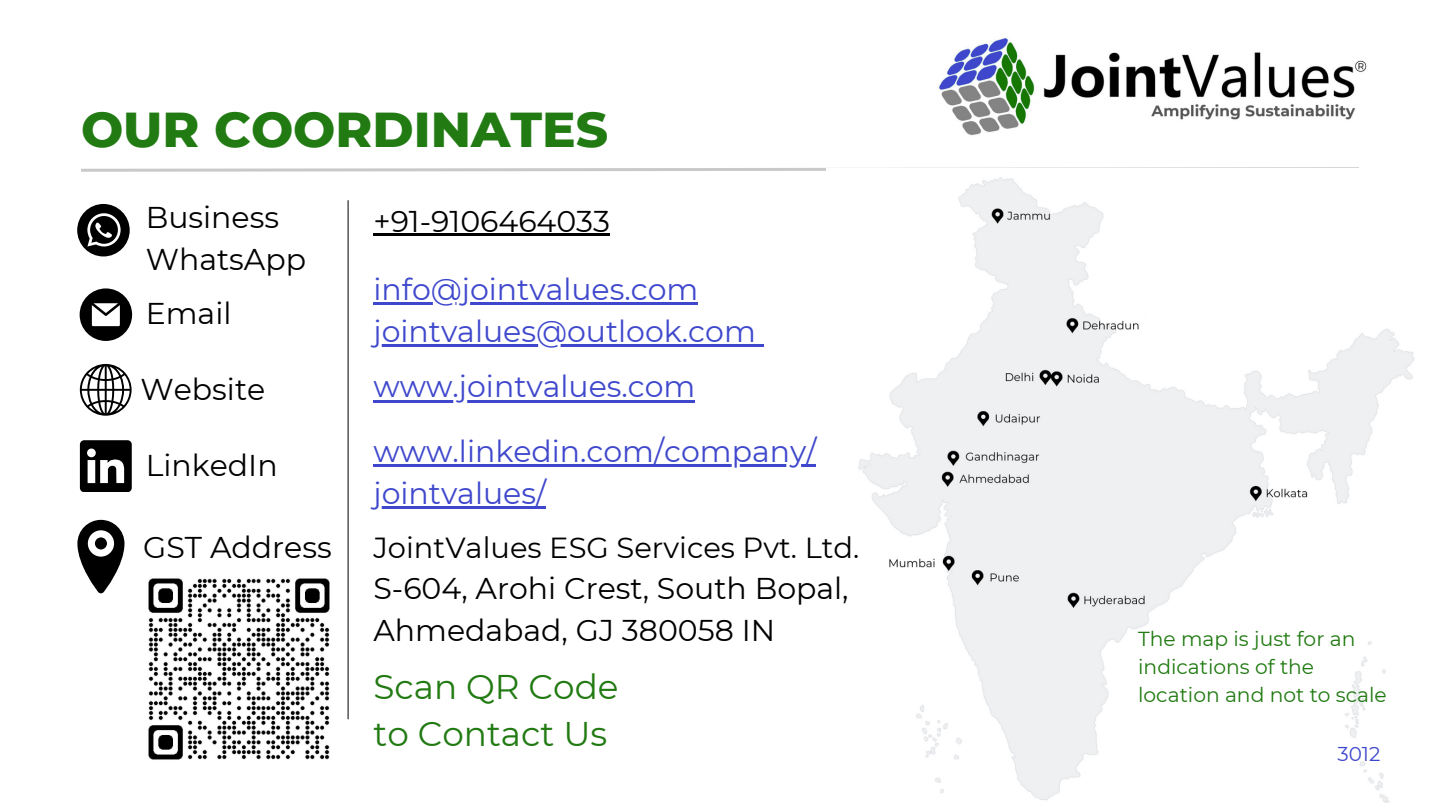
<style>
.page{position:relative;width:1440px;height:810px;background:#fff}
.page>*{position:absolute;margin:0;border:0;box-sizing:border-box;transform-origin:0 0}
.t1{font:800 50px "Montserrat";color:#217a12}
.t2{font:34.3px/47.2px "Montserrat";color:#217a12}
.t3{font:30px/42px "Montserrat";color:#000}
.t4{font:30px "Montserrat";color:#3f48cc}
.t5{font:29px "Montserrat";color:#000}
.t6{font:20.2px/27.8px "Montserrat";color:#217a12}
.t7{font:20px "Montserrat";color:#3f48cc}
</style>
<div class="page">
<svg style="left:81px;top:167px;width:1278px;height:5px"></svg>
<img style="left:938px;top:36px;width:429px;height:100px">
<svg style="left:80px;top:288px;width:52px;height:53px"></svg>
<svg style="left:77px;top:520px;width:47px;height:73px"></svg>
<div style="left:95px;top:537px;width:12px;height:13px;background:#000;border-radius:50%"></div>
<hr style="left:348px;top:200px;width:1px;height:519px;background:#000">
<svg style="left:77px;top:204px;width:53px;height:52px"></svg>
<svg style="left:80px;top:440px;width:52px;height:52px"></svg>
<svg style="left:80px;top:364px;width:52px;height:52px"></svg>
<img style="left:826px;top:169px;width:589px;height:633px">
<hr style="left:373px;top:302px;width:325px;height:3px;background:#3f48cc">
<hr style="left:373px;top:344px;width:383px;height:3px;background:#3f48cc">
<svg style="left:756px;top:344px;width:8px;height:3px"></svg>
<img style="left:148px;top:578px;width:182px;height:182px">
<hr style="left:373px;top:233px;width:237px;height:3px;background:#000">
<hr style="left:373px;top:400px;width:322px;height:3px;background:#3f48cc">
<hr style="left:373px;top:464px;width:443px;height:3px;background:#3f48cc">
<hr style="left:373px;top:506px;width:173px;height:3px;background:#3f48cc">
<h3 class="t1" style="left:81px;top:99px;width:529px">OUR COORDINATES</h3>
<p class="t3" style="left:146px;top:196px;width:162px">Business<br>WhatsApp</p>
<h3 class="t3" style="left:373px;top:200px;width:238px">+91-9106464033</h3>
<p class="t4" style="left:373px;top:271px;width:326px">info@jointvalues.com</p>
<p class="t4" style="left:373px;top:313px;width:384px">jointvalues@outlook.com</p>
<p class="t3" style="left:146px;top:293px;width:87px">Email</p>
<h3 class="t3" style="left:141px;top:368px;width:126px">Website</h3>
<h3 class="t4" style="left:373px;top:368px;width:323px">www.jointvalues.com</h3>
<p class="t3" style="left:146px;top:445px;width:133px">LinkedIn</p>
<p class="t4" style="left:373px;top:433px;width:444px">www.linkedin.com/company/</p>
<h3 class="t4" style="left:373px;top:475px;width:174px">jointvalues/</h3>
<h3 class="t3" style="left:143px;top:526px;width:190px">GST Address</h3>
<h3 class="t5" style="left:373px;top:530px;width:487px">JointValues ESG Services Pvt. Ltd.</h3>
<h3 class="t3" style="left:373px;top:568px;width:477px">S-604, Arohi Crest, South Bopal,<br>Ahmedabad, GJ 380058 IN</h3>
<p class="t2" style="left:373px;top:663px;width:247px">Scan QR Code to Contact Us</p>
<h3 class="t6" style="left:1138px;top:625px;width:250px">The map is just for an indications of the location and not to scale</h3>
<h3 class="t7" style="left:1337px;top:742px;width:45px">3012</h3>
</div>
